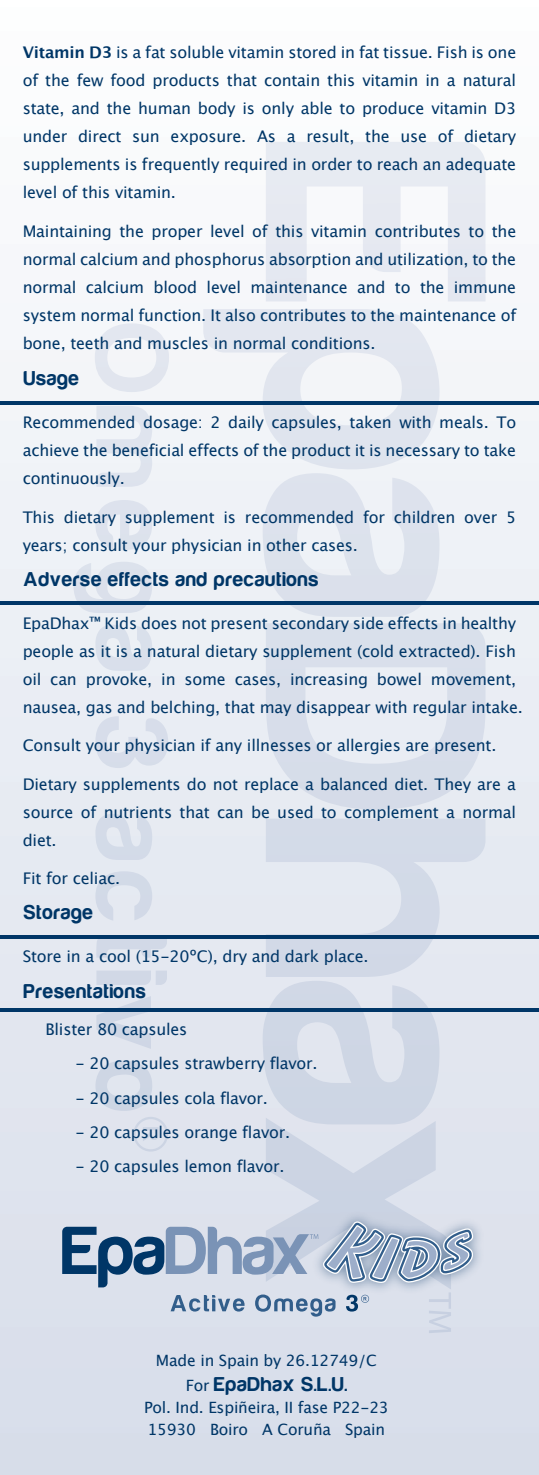
<style>
.page{position:relative;width:539px;height:1475px;background:#fff}
.page>*{position:absolute;margin:0;border:0;box-sizing:border-box;transform-origin:0 0}
.t1{font:700 20.8px "Harabara";letter-spacing:.05em;color:#003667}
.t2{font:16px/28px "Lucida Grande";letter-spacing:-.01em;color:#003667;text-align:justify}
.t3{font:15.6px/22px "Lucida Grande";letter-spacing:-.01em;color:#003667}
.s1{font-weight:700}
.s2{font-family:"Lucida Grande";font-weight:400;font-size:15.6px}
</style>
<div class="page">
<div style="left:0;top:0;width:539px;height:1474px;background:linear-gradient(to bottom,#fcfdfd,#d6dce9)"></div>
<svg style="left:95px;top:323px;width:74px;height:69px"></svg>
<svg style="left:96px;top:406px;width:56px;height:81px"></svg>
<svg style="left:95px;top:500px;width:57px;height:50px"></svg>
<svg style="left:73px;top:561px;width:79px;height:52px;background:#dde3ec"></svg>
<svg style="left:95px;top:624px;width:57px;height:46px;background:#dfe5ee"></svg>
<svg style="left:95px;top:716px;width:73px;height:52px;background:#dfe4ee"></svg>
<svg style="left:95px;top:813px;width:57px;height:46px;background:#d9e0eb"></svg>
<svg style="left:95px;top:871px;width:57px;height:49px;background:#dbe1ec"></svg>
<svg style="left:96px;top:938px;width:71px;height:19px"></svg>
<svg style="left:96px;top:970px;width:71px;height:14px"></svg>
<svg style="left:96px;top:995px;width:55px;height:53px;background:#d5dbe7"></svg>
<svg style="left:95px;top:1060px;width:58px;height:50px;background:#d5dce8"></svg>
<svg style="left:133px;top:1116px;width:35px;height:35px"></svg>
<svg style="left:266px;top:142px;width:219px;height:159px"></svg>
<svg style="left:203px;top:309px;width:236px;height:160px"></svg>
<svg style="left:262px;top:473px;width:177px;height:143px"></svg>
<svg style="left:266px;top:623px;width:219px;height:186px;background:#dee3ed"></svg>
<svg style="left:266px;top:818px;width:219px;height:158px;background:#d9dfeb"></svg>
<svg style="left:262px;top:980px;width:177px;height:144px;background:#d3dae7"></svg>
<svg style="left:266px;top:1117px;width:185px;height:94px;background:#d4dbe8"></svg>
<img style="left:306px;top:1204px;width:183px;height:95px">
<svg style="left:62px;top:1211px;width:414px;height:121px;background:#bac6d8"></svg>
<svg style="left:0;top:1007px;width:539px;height:4px;background:#376188"></svg>
<svg style="left:0;top:400px;width:539px;height:4px;fill:#003667"></svg>
<svg style="left:0;top:934px;width:539px;height:4px;background:#376188"></svg>
<hr style="left:0;top:601px;width:539px;height:3px;background:#003667">
<p class="t2" style="left:23px;top:38px;width:495px"><span class="s1">Vitamin D3</span> is a fat soluble vitamin stored in fat tissue. Fish is one of the few food products that contain this vitamin in a natural state, and the human body is only able to produce vitamin D3 under direct sun exposure. As a result, the use of dietary supplements is frequently required in order to reach an adequate level of this vitamin.</p>
<p class="t2" style="left:23px;top:217px;width:495px">Maintaining the proper level of this vitamin contributes to the normal calcium and phosphorus absorption and utilization, to the normal calcium blood level maintenance and to the immune system normal function. It also contributes to the maintenance of bone, teeth and muscles in normal conditions.</p>
<h1 class="t1" style="left:24px;top:367px;width:57px">Usage</h1>
<p class="t2" style="left:23px;top:408px;width:495px">Recommended dosage: 2 daily capsules, taken with meals. To achieve the beneficial effects of the product it is necessary to take continuously.</p>
<p class="t2" style="left:23px;top:503px;width:495px">This dietary supplement is recommended for children over 5 years; consult your physician in other cases.</p>
<h1 class="t1" style="left:24px;top:568px;width:296px">Adverse effects and precautions</h1>
<p class="t2" style="left:23px;top:609px;width:501px;text-align:left">EpaDhaxᵀᴹ Kids does not present secondary side effects in healthy people as it is a natural dietary supplement (cold extracted). Fish oil can provoke, in some cases, increasing bowel movement, nausea, gas and belching, that may disappear with regular intake.</p>
<p class="t2" style="left:23px;top:731px;width:475px">Consult your physician if any illnesses or allergies are present.</p>
<p class="t2" style="left:23px;top:770px;width:495px">Dietary supplements do not replace a balanced diet. They are a source of nutrients that can be used to complement a normal diet.</p>
<p class="t2" style="left:23px;top:864px;width:99px">Fit for celiac.</p>
<h1 class="t1" style="left:24px;top:901px;width:71px">Storage</h1>
<p class="t2" style="left:23px;top:942px;width:347px">Store in a cool (15-20ºC), dry and dark place.</p>
<h1 class="t1" style="left:24px;top:980px;width:124px">Presentations</h1>
<p class="t2" style="left:46px;top:1015px;width:143px">Blister 80 capsules</p>
<p class="t2" style="left:76px;top:1049px;width:243px">- 20 capsules strawberry flavor.</p>
<p class="t2" style="left:76px;top:1083px;width:194px">- 20 capsules cola flavor.</p>
<p class="t2" style="left:76px;top:1117px;width:216px">- 20 capsules orange flavor.</p>
<p class="t2" style="left:76px;top:1151px;width:210px">- 20 capsules lemon flavor.</p>
<p class="t3" style="left:156px;top:1349px;width:222px">Made in Spain by 26.12749/C</p>
<h1 class="t1" style="left:186px;top:1372px;width:163px"><span class="s2">For</span> EpaDhax S.L.U.</h1>
<p class="t3" style="left:144px;top:1396px;width:246px">Pol. Ind. Espiñeira, II fase P22-23<br>15930 Boiro A Coruña Spain</p>
</div>
